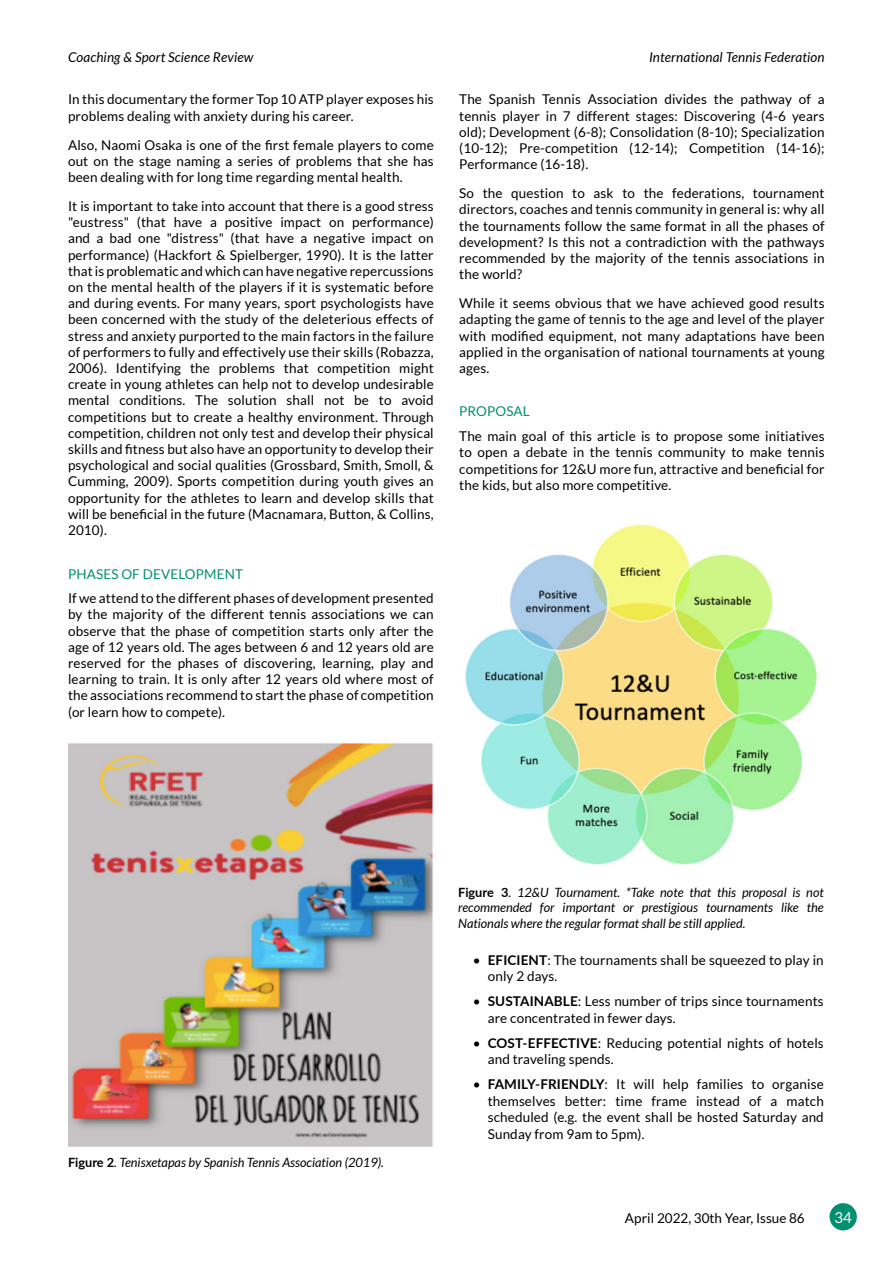
<style>
.page{position:relative;width:893px;height:1263px;background:#fff}
.page>*{position:absolute;margin:0;border:0;box-sizing:border-box;transform-origin:0 0}
.t1{font:15px "Lato";color:#fff}
.t2{font:13.5px/16.2px "Lato";letter-spacing:.01em;color:#000;text-align:justify}
.t3{font:italic 13.5px "Lato";letter-spacing:.01em;color:#000}
.t4{font:13.5px "Lato";letter-spacing:.01em;color:#008f70}
.t5{font:italic 12.75px/15.3px "Lato";color:#000;text-align:justify}
.s1{font-weight:700;font-style:normal}
.s2{font-weight:700}
</style>
<div class="page">
<div style="left:829px;top:1203px;width:28px;height:27px;background:#008f70;border-radius:50%"></div>
<img style="left:68px;top:742px;width:366px;height:405px">
<img style="left:465px;top:524px;width:352px;height:341px">
<p class="t3" style="left:68px;top:50px;width:187px">Coaching &amp; Sport Science Review</p>
<p class="t3" style="left:649px;top:50px;width:177px">International Tennis Federation</p>
<p class="t2" style="left:68px;top:91px;width:367px">In this documentary the former Top 10 ATP player exposes his problems dealing with anxiety during his career.</p>
<p class="t2" style="left:68px;top:136px;width:367px">Also, Naomi Osaka is one of the first female players to come out on the stage naming a series of problems that she has been dealing with for long time regarding mental health.</p>
<p class="t2" style="left:68px;top:198px;width:367px">It is important to take into account that there is a good stress "eustress" (that have a positive impact on performance) and a bad one "distress" (that have a negative impact on performance) (Hackfort &amp; Spielberger, 1990). It is the latter that is problematic and which can have negative repercussions on the mental health of the players if it is systematic before and during events. For many years, sport psychologists have been concerned with the study of the deleterious effects of stress and anxiety purported to the main factors in the failure of performers to fully and effectively use their skills (Robazza, 2006). Identifying the problems that competition might create in young athletes can help not to develop undesirable mental conditions. The solution shall not be to avoid competitions but to create a healthy environment. Through competition, children not only test and develop their physical skills and fitness but also have an opportunity to develop their psychological and social qualities (Grossbard, Smith, Smoll, &amp; Cumming, 2009). Sports competition during youth gives an opportunity for the athletes to learn and develop skills that will be beneficial in the future (Macnamara, Button, &amp; Collins, 2010).</p>
<p class="t4" style="left:68px;top:566px;width:177px">PHASES OF DEVELOPMENT</p>
<p class="t2" style="left:68px;top:590px;width:367px">If we attend to the different phases of development presented by the majority of the different tennis associations we can observe that the phase of competition starts only after the age of 12 years old. The ages between 6 and 12 years old are reserved for the phases of discovering, learning, play and learning to train. It is only after 12 years old where most of the associations recommend to start the phase of competition (or learn how to compete).</p>
<p class="t2" style="left:459px;top:91px;width:367px">The Spanish Tennis Association divides the pathway of a tennis player in 7 different stages: Discovering (4-6 years old); Development (6-8); Consolidation (8-10); Specialization (10-12); Pre-competition (12-14); Competition (14-16); Performance (16-18).</p>
<p class="t2" style="left:459px;top:185px;width:367px">So the question to ask to the federations, tournament directors, coaches and tennis community in general is: why all the tournaments follow the same format in all the phases of development? Is this not a contradiction with the pathways recommended by the majority of the tennis associations in the world?</p>
<p class="t2" style="left:459px;top:295px;width:367px">While it seems obvious that we have achieved good results adapting the game of tennis to the age and level of the player with modified equipment, not many adaptations have been applied in the organisation of national tournaments at young ages.</p>
<p class="t4" style="left:459px;top:404px;width:72px">PROPOSAL</p>
<p class="t2" style="left:459px;top:428px;width:367px">The main goal of this article is to propose some initiatives to open a debate in the tennis community to make tennis competitions for 12&amp;U more fun, attractive and beneficial for the kids, but also more competitive.</p>
<p class="t5" style="left:68px;top:1155px;width:317px"><span class="s1">Figure 2</span>. Tenisxetapas by Spanish Tennis Association (2019).</p>
<p class="t5" style="left:458px;top:885px;width:367px"><span class="s1">Figure 3</span>. 12&amp;U Tournament. *Take note that this proposal is not recommended for important or prestigious tournaments like the Nationals where the regular format shall be still applied.</p>
<p class="t2" style="left:488px;top:952px;width:338px;text-indent:-15px">• <span class="s2">EFICIENT</span>: The tournaments shall be squeezed to play in only 2 days.</p>
<p class="t2" style="left:488px;top:993px;width:337px;text-indent:-15px">• <span class="s2">SUSTAINABLE</span>: Less number of trips since tournaments are concentrated in fewer days.</p>
<p class="t2" style="left:488px;top:1034px;width:338px;text-indent:-15px">• <span class="s2">COST-EFFECTIVE</span>: Reducing potential nights of hotels and traveling spends.</p>
<p class="t2" style="left:488px;top:1076px;width:338px;text-indent:-15px">• <span class="s2">FAMILY-FRIENDLY</span>: It will help families to organise themselves better: time frame instead of a match scheduled (e.g. the event shall be hosted Saturday and Sunday from 9am to 5pm).</p>
<p class="t2" style="left:625px;top:1209px;width:181px">April 2022, 30th Year, Issue 86</p>
<p class="t1" style="left:834px;top:1209px;width:19px">34</p>
</div>
